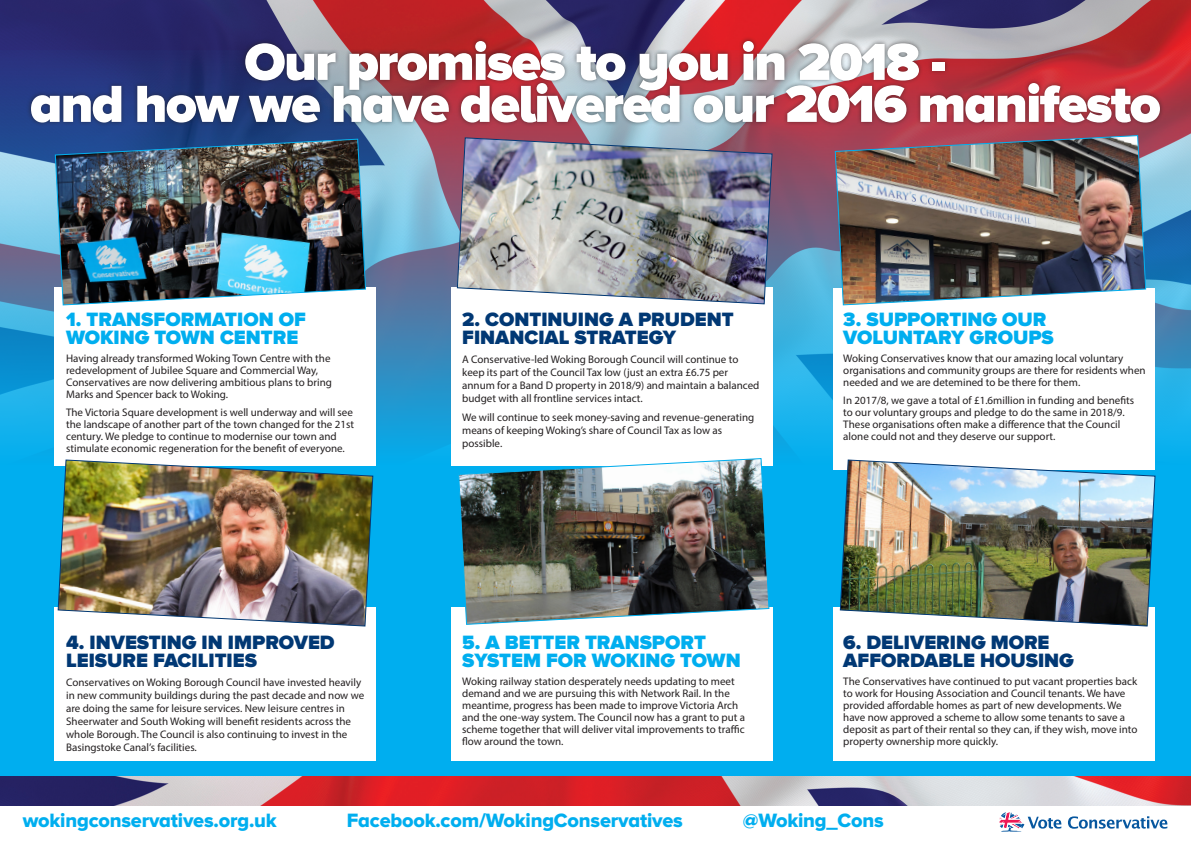
<style>
.page{position:relative;width:1191px;height:842px;background:#fff}
.page>*{position:absolute;margin:0;border:0;box-sizing:border-box;transform-origin:0 0}
.Franklin_Gothic_Heav{font:900 54px "Proxima Nova A";letter-spacing:-.03em;color:#fff}
.t1{font:900 20px/18px "Proxima Nova A";color:#013874}
.t2{font:900 20px/18px "Proxima Nova A";color:#00aeef}
.t3{font:20px "Proxima Nova A Extrabld";letter-spacing:-.01em;color:#00aeef}
.t4{font:11px/12px "Myriad Pro";color:#231f20}
</style>
<div class="page">
<div style="left:0;top:460px;width:1191px;height:325px;background:#00aeef"></div>
<img style="left:0;top:0;width:1191px;height:50px">
<svg style="left:0;top:50px;width:1191px;height:416px"></svg>
<img style="left:0;top:777px;width:1191px;height:28px">
<div style="left:55px;top:288px;width:321px;height:178px;background:#fff"></div>
<img style="left:55px;top:139px;width:311px;height:166px">
<div style="left:26px;top:36px;width:1138px;height:91px;background:#231f20;opacity:.6"></div>
<div style="left:451px;top:288px;width:321px;height:178px;background:#fff"></div>
<img style="left:457px;top:137px;width:315px;height:167px">
<div style="left:833px;top:288px;width:322px;height:182px;background:#fff"></div>
<img style="left:834px;top:135px;width:312px;height:170px">
<svg style="left:999px;top:812px;width:62px;height:20px"></svg>
<svg style="left:1068px;top:816px;width:99px;height:13px"></svg>
<div style="left:451px;top:607px;width:321px;height:153px;background:#fff"></div>
<div style="left:833px;top:607px;width:322px;height:153px;background:#fff"></div>
<div style="left:55px;top:607px;width:321px;height:153px;background:#fff"></div>
<img style="left:58px;top:459px;width:315px;height:167px">
<img style="left:840px;top:459px;width:315px;height:167px">
<img style="left:458px;top:458px;width:311px;height:167px">
<p class="Franklin_Gothic_Heav" style="left:244px;top:30px;width:704px">Our promises to you in 2018 -</p>
<p class="Franklin_Gothic_Heav" style="left:30px;top:72px;width:1132px">and how we have delivered our 2016 manifesto</p>
<p class="t2" style="left:66px;top:310px;width:241px">1. TRANSFORMATION OF<br>WOKING TOWN CENTRE</p>
<p class="t4" style="left:66px;top:352px;width:267px">Having already transformed Woking Town Centre with the redevelopment of Jubilee Square and Commercial Way, Conservatives are now delivering ambitious plans to bring Marks and Spencer back to Woking.</p>
<p class="t4" style="left:66px;top:406px;width:289px">The Victoria Square development is well underway and will see the landscape of another part of the town changed for the 21st century. We pledge to continue to modernise our town and stimulate economic regeneration for the benefit of everyone.</p>
<p class="t1" style="left:66px;top:633px;width:270px">4. INVESTING IN IMPROVED<br>LEISURE FACILITIES</p>
<p class="t4" style="left:66px;top:676px;width:299px;line-height:13px">Conservatives on Woking Borough Council have invested heavily in new community buildings during the past decade and now we are doing the same for leisure services. New leisure centres in Sheerwater and South Woking will benefit residents across the whole Borough. The Council is also continuing to invest in the Basingstoke Canal’s facilities.</p>
<p class="t1" style="left:462px;top:310px;width:273px">2. CONTINUING A PRUDENT<br>FINANCIAL STRATEGY</p>
<p class="t4" style="left:462px;top:353px;width:299px;line-height:13px">A Conservative-led Woking Borough Council will continue to keep its part of the Council Tax low (just an extra £6.75 per annum for a Band D property in 2018/9) and maintain a balanced budget with all frontline services intact.</p>
<p class="t4" style="left:462px;top:410px;width:294px;line-height:13px">We will continue to seek money-saving and revenue-generating means of keeping Woking’s share of Council Tax as low as possible.</p>
<p class="t2" style="left:462px;top:633px;width:280px">5. A BETTER TRANSPORT<br>SYSTEM FOR WOKING TOWN</p>
<p class="t4" style="left:462px;top:675px;width:284px">Woking railway station desperately needs updating to meet demand and we are pursuing this with Network Rail. In the meantime, progress has been made to improve Victoria Arch and the one-way system. The Council now has a grant to put a scheme together that will deliver vital improvements to traffic flow around the town.</p>
<p class="t2" style="left:843px;top:310px;width:212px">3. SUPPORTING OUR<br>VOLUNTARY GROUPS</p>
<p class="t4" style="left:843px;top:352px;width:304px">Woking Conservatives know that our amazing local voluntary organisations and community groups are there for residents when needed and we are detemined to be there for them.</p>
<p class="t4" style="left:843px;top:394px;width:292px">In 2017/8, we gave a total of £1.6million in funding and benefits to our voluntary groups and pledge to do the same in 2018/9.<br>These organisations often make a difference that the Council alone could not and they deserve our support.</p>
<p class="t1" style="left:843px;top:633px;width:232px">6. DELIVERING MORE<br>AFFORDABLE HOUSING</p>
<p class="t4" style="left:843px;top:675px;width:296px">The Conservatives have continued to put vacant properties back to work for Housing Association and Council tenants. We have provided affordable homes as part of new developments. We have now approved a scheme to allow some tenants to save a deposit as part of their rental so they can, if they wish, move into property ownership more quickly.</p>
<p class="t3" style="left:23px;top:808px;width:255px">wokingconservatives.org.uk</p>
<p class="t3" style="left:347px;top:808px;width:337px">Facebook.com/WokingConservatives</p>
<p class="t3" style="left:743px;top:808px;width:142px">@Woking_Cons</p>
</div>
